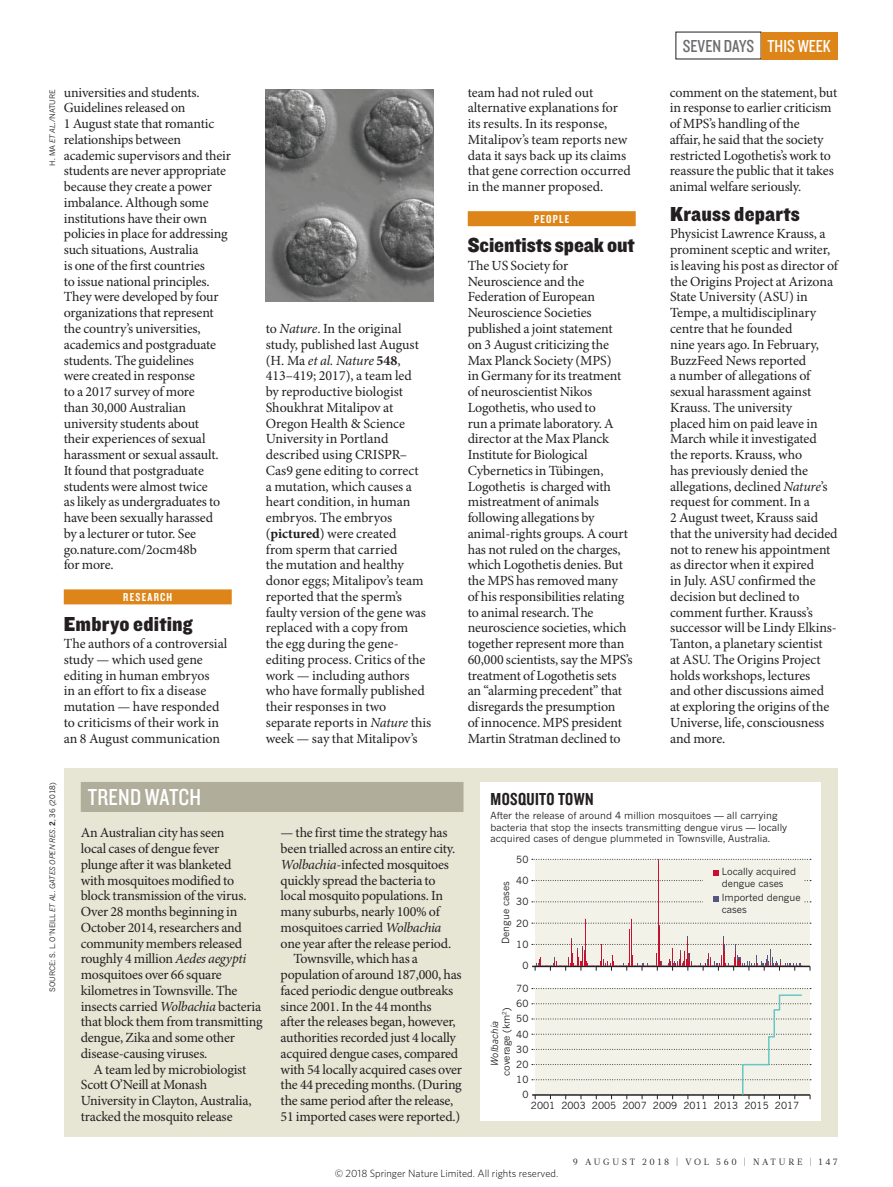
<style>
.page{position:relative;width:893px;height:1187px;background:#fff}
.page>*{position:absolute;margin:0;border:0;box-sizing:border-box;transform-origin:0 0}
.BRIEFS_BOX_TYPE{font:24px "Knockout 29 Junior Ltweight";letter-spacing:.01em;color:#fff}
.BRIEFS_HEAD_14{font:21px "Knockout 71 Full Middlewt";letter-spacing:.01em;color:#231f20}
.t1{font:18px "Knockout 29 Junior Ltweight";color:#6c6d70}
.t2{font:18px "Knockout 49 Liteweight";letter-spacing:.02em;color:#231f20}
.BODY_TEXT_R_L_1ST_PA{font:13.95px/15.8px "Minion Pro";letter-spacing:-.01em;color:#231f20}
.BRIEFS_HEAD_14-2{font:13.95px/15.8px "Minion Pro";letter-spacing:-.01em;color:#231f20}
.BODY_TEXT_R_L_INDENT{font:13.95px/15.8px "Minion Pro";letter-spacing:-.015em;color:#231f20}
.BRIEFS_SUBJECT_STRAP{font:12px "Knockout 49 Liteweight";letter-spacing:.1em;color:#fff}
.t3{font:300 10.5px "Whitney";color:#000}
.t4{font:9.75px/11.7px "News Gothic MTOT";color:#231f20}
.t5{font:9px "Glosa Math";letter-spacing:.3em;color:#231f20}
.PIC_CREDIT{font:7.5px "News Gothic MTOT";color:#231f20}
.s1{font-style:italic}
.s2{font-weight:700}
.s3{color:#fff}
</style>
<div class="page">
<div style="left:64px;top:768px;width:774px;height:368px;background:#e7e5d4"></div>
<div style="left:81px;top:782px;width:382px;height:30px;background:#b0ae9a"></div>
<div style="left:480px;top:782px;width:341px;height:338px;background:#fff"></div>
<div style="left:535px;top:859px;width:275px;height:106px;background:#f2f2e9"></div>
<svg style="left:532px;top:988px;width:279px;height:111px;background:#eaeae2"></svg>
<svg style="left:532px;top:870px;width:279px;height:11px"></svg>
<svg style="left:532px;top:896px;width:279px;height:6px"></svg>
<svg style="left:532px;top:858px;width:279px;height:3px"></svg>
<svg style="left:532px;top:922px;width:279px;height:5px"></svg>
<hr style="left:585px;top:918px;width:1px;height:47px;background:#c7112f">
<hr style="left:629px;top:929px;width:1px;height:36px;background:#c7112f">
<hr style="left:631px;top:918px;width:1px;height:47px;background:#c7112f">
<hr style="left:657px;top:861px;width:1px;height:104px;background:#c7112f">
<hr style="left:659px;top:927px;width:1px;height:38px;background:#c7112f">
<svg style="left:532px;top:935px;width:279px;height:35px"></svg>
<div style="left:468px;top:211px;width:168px;height:15px;background:#dd8519"></div>
<div style="left:64px;top:589px;width:168px;height:15px;background:#dd8519"></div>
<img style="left:266px;top:90px;width:168px;height:211px">
<div style="left:761px;top:32px;width:77px;height:27px;background:#dd8519"></div>
<p class="PIC_CREDIT" style="left:48px;top:165px;width:77px;rotate:-90deg">H. MA <span class="s1">ET AL.</span>/NATURE</p>
<p class="BRIEFS_HEAD_14-2" style="left:64px;top:85px;width:169px">universities and students.<br>Guidelines released on<br>1 August state that romantic relationships between academic supervisors and their students are never appropriate because they create a power imbalance. Although some institutions have their own policies in place for addressing such situations, Australia<br>is one of the first countries<br>to issue national principles.<br>They were developed by four organizations that represent the country’s universities, academics and postgraduate students. The guidelines<br>were created in response<br>to a 2017 survey of more<br>than 30,000 Australian university students about<br>their experiences of sexual harassment or sexual assault.<br>It found that postgraduate students were almost twice<br>as likely as undergraduates to have been sexually harassed<br>by a lecturer or tutor. See go.nature.com/2ocm48b<br>for more.</p>
<p class="BRIEFS_SUBJECT_STRAP" style="left:123px;top:589px;width:50px">RESEARCH</p>
<p class="BRIEFS_HEAD_14" style="left:64px;top:609px;width:130px">Embryo editing</p>
<p class="BODY_TEXT_R_L_1ST_PA" style="left:64px;top:636px;width:165px">The authors of a controversial study — which used gene editing in human embryos<br>in an effort to fix a disease mutation — have responded to criticisms of their work in an 8 August communication</p>
<p class="BODY_TEXT_R_L_1ST_PA" style="left:266px;top:321px;width:167px">to <span class="s1">Nature</span>. In the original study, published last August (H. Ma <span class="s1">et al. Nature</span> <span class="s2">548</span>,<br>413–419; 2017), a team led<br>by reproductive biologist<br>Shoukhrat Mitalipov at<br>Oregon Health &amp; Science<br>University in Portland described using CRISPR–<br>Cas9 gene editing to correct<br>a mutation, which causes a heart condition, in human embryos. The embryos (<span class="s2">pictured</span>) were created<br>from sperm that carried<br>the mutation and healthy donor eggs; Mitalipov’s team reported that the sperm’s faulty version of the gene was replaced with a copy from<br>the egg during the gene&shy;editing process. Critics of the work — including authors who have formally published their responses in two separate reports in <span class="s1">Nature</span> this week — say that Mitalipov’s</p>
<p class="t1" style="left:683px;top:34px;width:150px">SEVEN DAYS <span class="s3">THIS WEEK</span></p>
<p class="BODY_TEXT_R_L_1ST_PA" style="left:468px;top:85px;width:165px">team had not ruled out alternative explanations for its results. In its response,<br>Mitalipov’s team reports new data it says back up its claims that gene correction occurred in the manner proposed.</p>
<p class="BODY_TEXT_R_L_1ST_PA" style="left:670px;top:85px;width:169px">comment on the statement, but in response to earlier criticism of MPS’s handling of the<br>affair, he said that the society restricted Logothetis’s work to reassure the public that it takes animal welfare seriously.</p>
<p class="BRIEFS_SUBJECT_STRAP" style="left:534px;top:211px;width:37px">PEOPLE</p>
<p class="BRIEFS_HEAD_14" style="left:468px;top:231px;width:169px">Scientists speak out</p>
<p class="BODY_TEXT_R_L_1ST_PA" style="left:468px;top:258px;width:166px">The US Society for<br>Neuroscience and the<br>Federation of European<br>Neuroscience Societies published a joint statement<br>on 3 August criticizing the<br>Max Planck Society (MPS)<br>in Germany for its treatment of neuroscientist Nikos<br>Logothetis, who used to<br>run a primate laboratory. A director at the Max Planck<br>Institute for Biological<br>Cybernetics in Tübingen,<br>Logothetis is charged with mistreatment of animals following allegations by animal-rights groups. A court has not ruled on the charges, which Logothetis denies. But the MPS has removed many<br>of his responsibilities relating to animal research. The neuroscience societies, which together represent more than<br>60,000 scientists, say the MPS’s treatment of Logothetis sets an “alarming precedent” that disregards the presumption<br>of innocence. MPS president<br>Martin Stratman declined to</p>
<p class="BRIEFS_HEAD_14" style="left:670px;top:200px;width:131px">Krauss departs</p>
<p class="BODY_TEXT_R_L_1ST_PA" style="left:670px;top:227px;width:169px">Physicist Lawrence Krauss, a prominent sceptic and writer, is leaving his post as director of the Origins Project at Arizona<br>State University (ASU) in<br>Tempe, a multidisciplinary centre that he founded<br>nine years ago. In February,<br>BuzzFeed News reported<br>a number of allegations of sexual harassment against<br>Krauss. The university<br>placed him on paid leave in<br>March while it investigated<br>the reports. Krauss, who<br>has previously denied the allegations, declined <span class="s1">Nature</span>’s request for comment. In a<br>2 August tweet, Krauss said that the university had decided not to renew his appointment as director when it expired<br>in July. ASU confirmed the decision but declined to comment further. Krauss’s successor will be Lindy Elkins-<br>Tanton, a planetary scientist<br>at ASU. The Origins Project holds workshops, lectures<br>and other discussions aimed<br>at exploring the origins of the<br>Universe, life, consciousness and more.</p>
<p class="PIC_CREDIT" style="left:48px;top:991px;width:211px;rotate:-90deg">SOURCE: S. L. O’NEILL <span class="s1">ET AL. GATES OPEN RES.</span> <span class="s2">2</span>, 36 (2018)</p>
<p class="BRIEFS_BOX_TYPE" style="left:88px;top:781px;width:115px">TREND WATCH</p>
<p class="BODY_TEXT_R_L_1ST_PA" style="left:81px;top:825px;width:183px">An Australian city has seen<br>local cases of dengue fever<br>plunge after it was blanketed<br>with mosquitoes modified to block transmission of the virus.<br>Over 28 months beginning in<br>October 2014, researchers and community members released roughly 4 million <span class="s1">Aedes aegypti </span>mosquitoes over 66 square kilometres in Townsville. The insects carried <span class="s1">Wolbachia</span> bacteria that block them from transmitting dengue, Zika and some other disease-causing viruses.</p>
<p class="BODY_TEXT_R_L_INDENT" style="left:81px;top:1061px;width:172px;text-indent:13px">A team led by microbiologist<br>Scott O’Neill at Monash<br>University in Clayton, Australia, tracked the mosquito release</p>
<p class="BODY_TEXT_R_L_INDENT" style="left:281px;top:825px;width:176px">— the first time the strategy has been trialled across an entire city.<br><span class="s1">Wolbachia</span>-infected mosquitoes quickly spread the bacteria to local mosquito populations. In many suburbs, nearly 100% of mosquitoes carried <span class="s1">Wolbachia </span>one year after the release period.</p>
<p class="BODY_TEXT_R_L_INDENT" style="left:281px;top:951px;width:183px;text-indent:13px">Townsville, which has a population of around 187,000, has faced periodic dengue outbreaks since 2001. In the 44 months<br>after the releases began, however, authorities recorded just 4 locally acquired dengue cases, compared with 54 locally acquired cases over the 44 preceding months. (During the same period after the release,<br>51 imported cases were reported.)</p>
<p class="t2" style="left:490px;top:787px;width:104px">MOSQUITO TOWN</p>
<p class="t4" style="left:490px;top:809px;width:298px">After the release of around 4 million mosquitoes — all carrying bacteria that stop the insects transmitting dengue virus — locally acquired cases of dengue plummeted in Townsville, Australia.</p>
<p class="t4" style="left:516px;top:853px;width:14px">50</p>
<p class="t4" style="left:516px;top:874px;width:14px">40</p>
<p class="t4" style="left:500px;top:943px;width:64px;rotate:-90deg">Dengue cases</p>
<p class="t4" style="left:516px;top:895px;width:14px">30</p>
<p class="t4" style="left:516px;top:917px;width:14px">20</p>
<p class="t4" style="left:516px;top:938px;width:14px">10</p>
<p class="t4" style="left:522px;top:959px;width:8px">0</p>
<p class="t4" style="left:516px;top:982px;width:14px">70</p>
<p class="t4" style="left:516px;top:997px;width:14px">60</p>
<p class="t4" style="left:489px;top:1075px;width:70px;text-align:center;rotate:-90deg"><span class="s1">Wolbachia </span>coverage (km<sup>2</sup>)</p>
<p class="t4" style="left:516px;top:1012px;width:14px">50</p>
<p class="t4" style="left:516px;top:1028px;width:14px">40</p>
<p class="t4" style="left:516px;top:1043px;width:14px">30</p>
<p class="t4" style="left:516px;top:1058px;width:14px">20</p>
<p class="t4" style="left:516px;top:1073px;width:14px">10</p>
<p class="t4" style="left:522px;top:1088px;width:8px">0</p>
<p class="t4" style="left:722px;top:865px;width:76px">Locally acquired dengue cases</p>
<p class="t4" style="left:722px;top:891px;width:80px">Imported dengue cases</p>
<p class="t4" style="left:531px;top:1099px;width:270px">2001 2003 2005 2007 2009 2011 2013 2015 2017</p>
<p class="t5" style="left:573px;top:1155px;width:266px">9 AUGUST 2018 | VOL 560 | NATURE | 147</p>
<p class="t3" style="left:335px;top:1166px;width:225px">© 2018 Springer Nature Limited. All rights reserved.</p>
</div>
